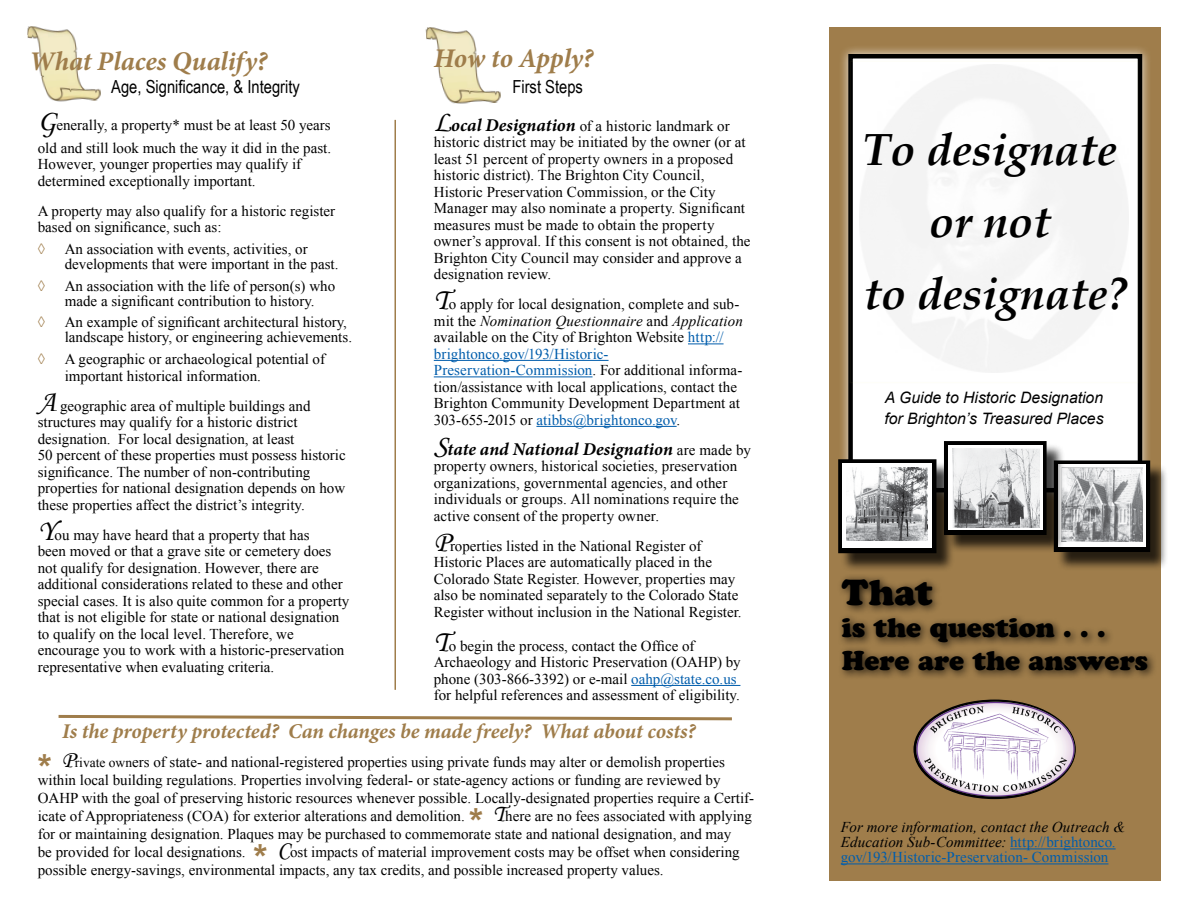
<style>
.page{position:relative;width:1188px;height:918px;background:#fff}
.page>*{position:absolute;margin:0;border:0;box-sizing:border-box;transform-origin:0 0}
.t1{font:italic 700 45px/72px "Book Antiqua";color:#000;text-align:center}
.t2{font:36px "Cooper Black Std";color:#000}
.t3{font:27px/32.4px "Cooper Black Std";letter-spacing:-.005em;color:#000}
.t4{font:italic 700 27px "Minion Pro";letter-spacing:-.005em;color:#9f7d4b}
.t5{font:italic 700 21px "Minion Pro";letter-spacing:-.005em;color:#9f7d4b}
.t6{font:18px "Arial Narrow";color:#000}
.t7{font:italic 700 18px "Minion Pro";color:#000}
.t8{font:italic 15.75px/21px "Arial";color:#000}
.t9{font:15px/16.5px "Times New Roman";color:#000}
.t10{font:italic 15px/15px "Times New Roman";letter-spacing:.005em;color:#000}
.t11{font:15px "Times New Roman";color:#9f7d4b}
.s1{font-family:"Monotype Corsiva";font-size:30px}
.s2{font-family:"Minion Pro";font-weight:700;font-style:italic;font-size:18px}
.s3{font-style:italic}
.s4{color:#005dac}
.s5{font-family:"Monotype Corsiva";font-weight:400;font-style:normal;font-size:30px}
.s6{font-family:"Times New Roman";font-weight:400;font-style:normal;font-size:15px}
.s7{font-family:"Arial";font-weight:700;font-size:36px;color:#9f7d4b}
.s8{font-family:"Monotype Corsiva";font-size:24px}
.s9{font-size:13.5px}
.s10{font-style:normal;color:#005dac}
</style>
<div class="page">
<div style="left:830px;top:27px;width:331px;height:853px;background:#9f7d4b"></div>
<div style="left:837px;top:574px;width:321px;height:107px;background:#000;opacity:.75"></div>
<div style="left:839px;top:44px;width:313px;height:458px;background:#fff;opacity:.75"></div>
<div style="left:851px;top:56px;width:289px;height:434px;background:#fff"></div>
<div style="left:848px;top:54px;width:294px;height:438px;border:4px solid #000"></div>
<img style="left:426px;top:27px;width:75px;height:77px">
<hr style="left:688px;top:344px;width:36px;height:1px;background:#005dac">
<hr style="left:434px;top:360px;width:175px;height:1px;background:#005dac">
<hr style="left:434px;top:377px;width:159px;height:1px;background:#005dac">
<hr style="left:536px;top:426px;width:141px;height:1px;background:#005dac">
<hr style="left:631px;top:685px;width:109px;height:1px;background:#005dac">
<img style="left:27px;top:26px;width:74px;height:76px">
<hr style="left:1010px;top:849px;width:106px;height:1px;background:#005dac">
<hr style="left:841px;top:864px;width:267px;height:1px;background:#005dac">
<svg style="left:58px;top:714px;width:674px;height:7px"></svg>
<div style="left:1056px;top:463px;width:113px;height:108px;background:#000;opacity:.75"></div>
<div style="left:1055px;top:461px;width:94px;height:90px;background:#000"></div>
<div style="left:1054px;top:460px;width:96px;height:92px;border:2px solid #000"></div>
<div style="left:1058px;top:464px;width:88px;height:83px;background:#fff"></div>
<svg style="left:1065px;top:467px;width:78px;height:1px"></svg>
<img style="left:1065px;top:468px;width:78px;height:74px">
<div style="left:840px;top:462px;width:115px;height:110px;background:#000;opacity:.75"></div>
<div style="left:839px;top:460px;width:97px;height:92px;background:linear-gradient(to right,#000,#000)"></div>
<div style="left:838px;top:459px;width:98px;height:94px;border:2px solid #000"></div>
<div style="left:843px;top:464px;width:89px;height:84px;background:#fff"></div>
<img style="left:847px;top:468px;width:81px;height:72px">
<div style="left:946px;top:443px;width:119px;height:111px;background:#000;opacity:.75"></div>
<div style="left:945px;top:442px;width:101px;height:92px;background:#000"></div>
<div style="left:944px;top:441px;width:103px;height:94px;border:2px solid #000"></div>
<svg style="left:948px;top:445px;width:95px;height:85px"></svg>
<div style="left:952px;top:449px;width:87px;height:78px;background:#000;opacity:.75"></div>
<hr style="left:394px;top:120px;width:2px;height:570px;background:#9f7d4b">
<div style="left:914px;top:700px;width:157px;height:65px;background:#fff;opacity:.75"></div>
<div style="left:918px;top:726px;width:159px;height:73px;background:#000;opacity:.75"></div>
<h3 class="t4" style="left:29px;top:42px;width:239px">What Places Qualify?</h3>
<p class="t6" style="left:111px;top:73px;width:190px">Age, Significance, &amp; Integrity</p>
<p class="t9" style="left:38px;top:114px;width:295px;line-height:22.5px"><span class="s1">G</span>enerally, a property* must be at least 50 years old and still look much the way it did in the past.</p>
<p class="t9" style="left:38px;top:156px;width:265px">However, younger properties may qualify if determined exceptionally important.</p>
<p class="t9" style="left:38px;top:202px;width:299px">A property may also qualify for a historic register based on significance, such as:</p>
<p class="t11" style="left:38px;top:239px;width:9px">◊</p>
<p class="t9" style="left:65px;top:241px;width:275px;line-height:15px">An association with events, activities, or developments that were important in the past.</p>
<p class="t11" style="left:38px;top:276px;width:9px">◊</p>
<p class="t9" style="left:65px;top:278px;width:272px;line-height:15px">An association with the life of person(s) who made a significant contribution to history.</p>
<p class="t11" style="left:38px;top:312px;width:9px">◊</p>
<p class="t9" style="left:65px;top:315px;width:289px;line-height:15px">An example of significant architectural history, landscape history, or engineering achievements.</p>
<p class="t11" style="left:38px;top:349px;width:9px">◊</p>
<p class="t9" style="left:65px;top:351px;width:262px">A geographic or archaeological potential of important historical information.</p>
<p class="t9" style="left:38px;top:397px;width:309px"><span class="s1">A</span> geographic area of multiple buildings and structures may qualify for a historic district designation. For local designation, at least<br>50 percent of these properties must possess historic significance. The number of non-contributing properties for national designation depends on how these properties affect the district’s integrity.</p>
<p class="t9" style="left:38px;top:526px;width:313px"><span class="s1">Y</span>ou may have heard that a property that has<br>been moved or that a grave site or cemetery does not qualify for designation. However, there are additional considerations related to these and other special cases. It is also quite common for a property that is not eligible for state or national designation to qualify on the local level. Therefore, we encourage you to work with a historic-preservation representative when evaluating criteria.</p>
<h3 class="t4" style="left:434px;top:39px;width:161px">How to Apply?</h3>
<p class="t9" style="left:434px;top:117px;width:318px"><span class="s1">L</span><span class="s2">ocal Designation</span> of a historic landmark or historic district may be initiated by the owner (or at least 51 percent of property owners in a proposed historic district). The Brighton City Council, Historic Preservation Commission, or the City Manager may also nominate a property. Significant measures must be made to obtain the property owner’s approval. If this consent is not obtained, the Brighton City Council may consider and approve a designation review.</p>
<p class="t9" style="left:434px;top:296px;width:311px"><span class="s1">T</span>o apply for local designation, complete and sub&shy;mit the <span class="s3">Nomination Questionnaire</span> and <span class="s3">Application </span>available on the City of Brighton Website <span class="s4">http:// brightonco.gov/193/Historic-Preservation-Commission</span>. For additional informa&shy;tion/assistance with local applications, contact the Brighton Community Development Department at 303-655-2015 or <span class="s4">atibbs@brightonco.gov</span>.</p>
<p class="t7" style="left:434px;top:436px;width:319px"><span class="s5">S</span>tate and National Designation <span class="s6">are made by</span></p>
<p class="t9" style="left:434px;top:458px;width:307px">property owners, historical societies, preservation organizations, governmental agencies, and other individuals or groups. All nominations require the active consent of the property owner.</p>
<p class="t9" style="left:434px;top:537px;width:309px"><span class="s1">P</span>roperties listed in the National Register of Historic Places are automatically placed in the Colorado State Register. However, properties may also be nominated separately to the Colorado State Register without inclusion in the National Register.</p>
<p class="t9" style="left:434px;top:637px;width:309px"><span class="s1">T</span>o begin the process, contact the Office of Archaeology and Historic Preservation (OAHP) by phone (303-866-3392) or e-mail <span class="s4">oahp@state.co.us </span>for helpful references and assessment of eligibility.</p>
<p class="t6" style="left:512px;top:74px;width:72px">First Steps</p>
<h3 class="t5" style="left:62px;top:717px;width:635px">Is the property protected? Can changes be made freely? What about costs?</h3>
<p class="t9" style="left:38px;top:753px;width:718px;line-height:18px"><span class="s7">*</span> <span class="s8">P</span><span class="s9">rivate own</span>ers of state- and national-registered properties using private funds may alter or demolish properties within local building regulations. Properties involving federal- or state-agency actions or funding are reviewed by OAHP with the goal of preserving historic resources whenever possible. Locally-designated properties require a Certif&shy;icate of Appropriateness (COA) for exterior alterations and demolition. <span class="s7">*</span> <span class="s8">T</span>here are no fees associated with applying for or maintaining designation. Plaques may be purchased to commemorate state and national designation, and may<br>be provided for local designations.</p>
<p class="t9" style="left:38px;top:843px;width:703px;line-height:18px;text-indent:216px"><span class="s7">*</span> <span class="s8">C</span>ost impacts of material improvement costs may be offset when considering possible energy-savings, environmental impacts, any tax credits, and possible increased property values.</p>
<h1 class="t1" style="left:863px;top:113px;width:266px">To designate or not<br>to designate?</h1>
<p class="t8" style="left:884px;top:387px;width:221px">A Guide to Historic Designation for Brighton’s Treasured Places</p>
<h2 class="t2" style="left:842px;top:571px;width:92px">That</h2>
<h3 class="t3" style="left:842px;top:612px;width:308px">is the question . . .<br>Here are the answers</h3>
<p class="t10" style="left:841px;top:819px;width:286px">For more information, contact the Outreach &amp;<br>Education Sub-Committee: <span class="s10">http://brightonco. gov/193/Historic-Preservation- Commission</span></p>
</div>
